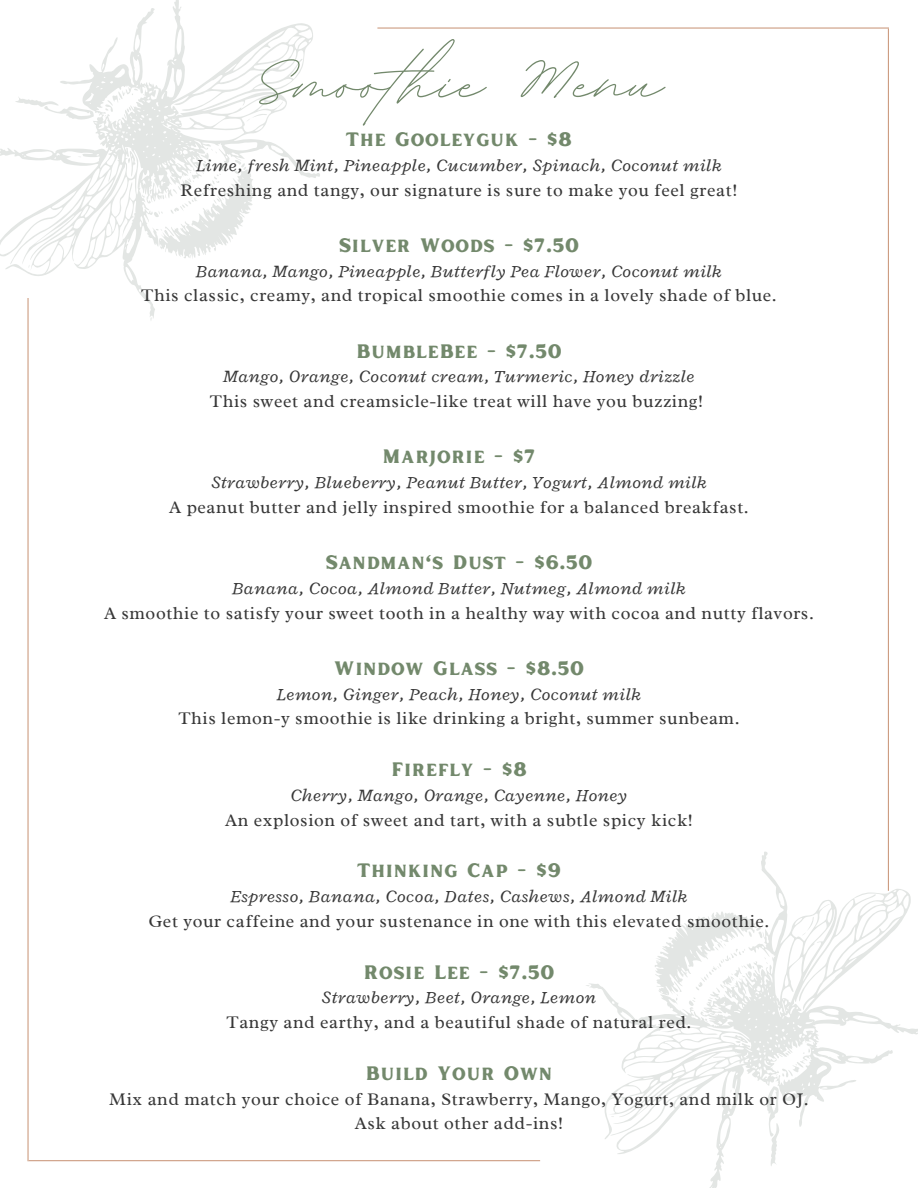
<style>
.page{position:relative;width:918px;height:1188px;background:#fff}
.page>*{position:absolute;margin:0;border:0;box-sizing:border-box;transform-origin:0 0}
.t1{font:113.7px "BD Script";color:#73896c}
.t2{font:19.5px "Inlander Rough";letter-spacing:.035em;color:#73896c}
.t3{font:18px/24.8px "Radley";letter-spacing:.035em;color:#373737;text-align:center}
.t4{font:italic 18px "Radley";letter-spacing:.035em;color:#373737}
</style>
<div class="page">
<svg style="left:0;top:0;width:320px;height:320px"></svg>
<hr style="left:377px;top:27px;width:512px;height:2px;background:#cd9d82">
<hr style="left:27px;top:298px;width:2px;height:863px;background:#cd9d82">
<hr style="left:29px;top:1160px;width:511px;height:1px;background:#cd9d82">
<hr style="left:888px;top:29px;width:1px;height:862px;background:#cd9d82">
<svg style="left:521px;top:791px;width:397px;height:397px"></svg>
<p class="t1" style="left:256px;top:7px;width:408px">Smoothie Menu</p>
<h1 class="t2" style="left:346px;top:125px;width:228px">The Gooleyguk - $8</h1>
<p class="t4" style="left:197px;top:154px;width:526px">Lime, fresh Mint, Pineapple, Cucumber, Spinach, Coconut milk</p>
<p class="t3" style="left:181px;top:177px;width:558px">Refreshing and tangy, our signature is sure to make you feel great!</p>
<p class="t2" style="left:339px;top:231px;width:242px">Silver Woods - $7.50</p>
<p class="t4" style="left:196px;top:259px;width:527px">Banana, Mango, Pineapple, Butterfly Pea Flower, Coconut milk</p>
<p class="t3" style="left:141px;top:283px;width:637px">This classic, creamy, and tropical smoothie comes in a lovely shade of blue.</p>
<p class="t2" style="left:356px;top:337px;width:207px">BumbleBee - $7.50</p>
<p class="t4" style="left:223px;top:365px;width:473px">Mango, Orange, Coconut cream, Turmeric, Honey drizzle</p>
<p class="t3" style="left:210px;top:389px;width:495px">This sweet and creamsicle-like treat will have you buzzing!</p>
<p class="t2" style="left:382px;top:443px;width:154px">Marjorie - $7</p>
<p class="t4" style="left:211px;top:471px;width:497px">Strawberry, Blueberry, Peanut Butter, Yogurt, Almond milk</p>
<p class="t3" style="left:169px;top:495px;width:581px">A peanut butter and jelly inspired smoothie for a balanced breakfast.</p>
<p class="t2" style="left:325px;top:548px;width:269px">Sandman's Dust - $6.50</p>
<p class="t4" style="left:232px;top:577px;width:455px">Banana, Cocoa, Almond Butter, Nutmeg, Almond milk</p>
<p class="t3" style="left:104px;top:600px;width:711px">A smoothie to satisfy your sweet tooth in a healthy way with cocoa and nutty flavors.</p>
<p class="t2" style="left:334px;top:654px;width:252px">Window Glass - $8.50</p>
<p class="t4" style="left:277px;top:682px;width:365px">Lemon, Ginger, Peach, Honey, Coconut milk</p>
<p class="t3" style="left:178px;top:706px;width:563px">This lemon-y smoothie is like drinking a bright, summer sunbeam.</p>
<p class="t2" style="left:391px;top:755px;width:137px">Firefly - $8</p>
<p class="t4" style="left:291px;top:784px;width:338px">Cherry, Mango, Orange, Cayenne, Honey</p>
<p class="t3" style="left:225px;top:807px;width:469px">An explosion of sweet and tart, with a subtle spicy kick!</p>
<p class="t2" style="left:357px;top:857px;width:205px">Thinking Cap - $9</p>
<p class="t4" style="left:231px;top:885px;width:458px">Espresso, Banana, Cocoa, Dates, Cashews, Almond Milk</p>
<p class="t3" style="left:149px;top:909px;width:623px">Get your caffeine and your sustenance in one with this elevated smoothie.</p>
<p class="t2" style="left:364px;top:958px;width:192px">Rosie Lee - $7.50</p>
<p class="t4" style="left:322px;top:986px;width:276px">Strawberry, Beet, Orange, Lemon</p>
<p class="t3" style="left:227px;top:1010px;width:466px">Tangy and earthy, and a beautiful shade of natural red.</p>
<p class="t2" style="left:366px;top:1059px;width:188px">Build Your Own</p>
<p class="t3" style="left:109px;top:1086px;width:701px">Mix and match your choice of Banana, Strawberry, Mango, Yogurt, and milk or OJ.<br>Ask about other add-ins!</p>
</div>
